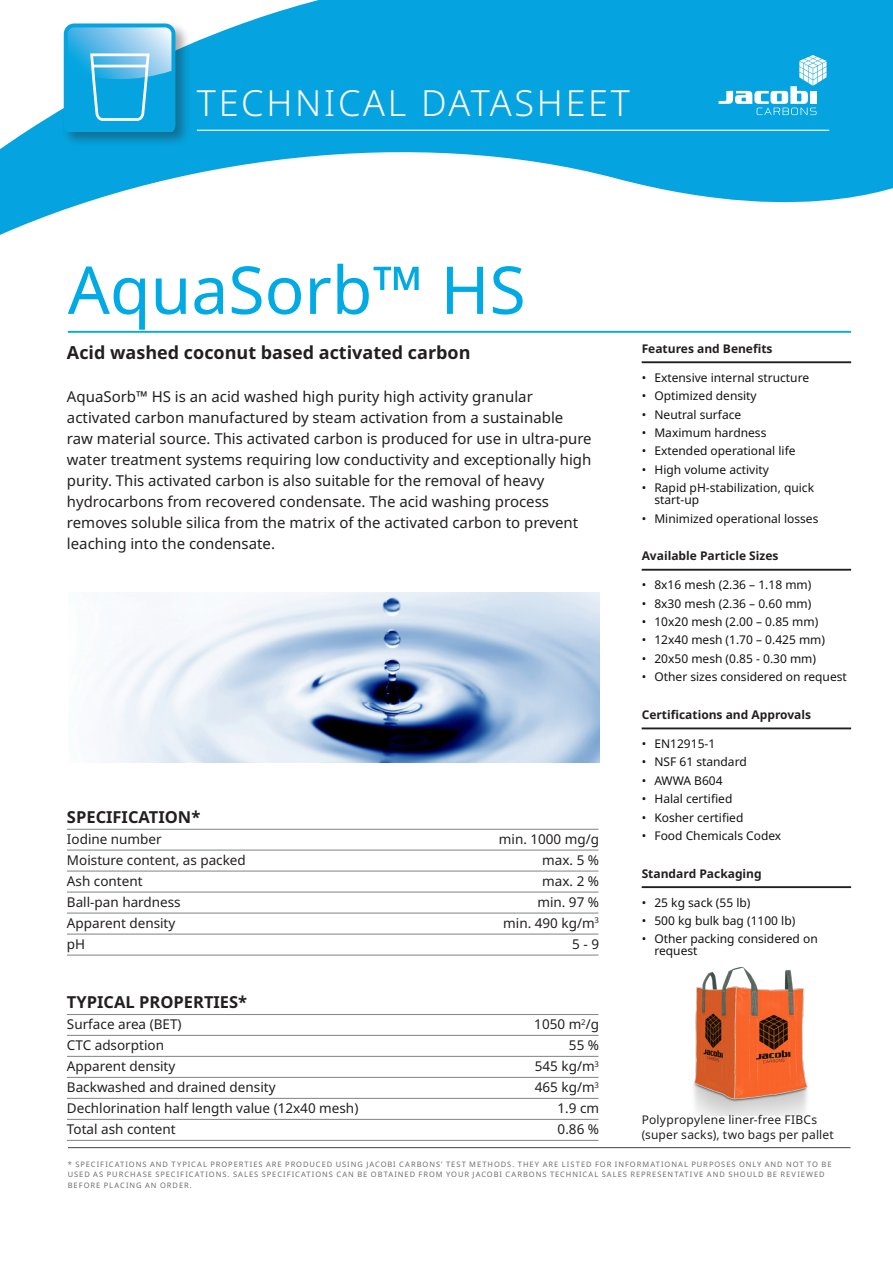
<style>
.page{position:relative;width:893px;height:1263px;background:#fff}
.page>*{position:absolute;margin:0;border:0;box-sizing:border-box;transform-origin:0 0}
.TDS_Product_name{font:66px "Noto Sans";color:#00abe5}
.Header__Technical_da{font:300 36px "Noto Sans";letter-spacing:.075em;color:#fff}
.TDS_Sub_title{font:700 18px "Noto Sans";color:#231f20}
.TDS_Spec___typical_p{font:700 16.5px "Noto Sans";color:#231f20}
.TDS_Introduction_tex{font:15px/21px "Noto Sans";color:#231f20}
.TDS_Spec___typical_p-2{font:13.5px "Noto Sans";color:#231f20}
.t1{font:12px/12px "Noto Sans";color:#111211}
.TDS_Features___Benef{font:700 12px "Noto Sans";color:#231f20}
.TDS_Polypropylene_ba{font:12px/15px "Noto Sans";letter-spacing:.015em;color:#231f20}
.TDS_Specs_are_typica{font:7.5px/10.5px "Noto Sans";letter-spacing:.13em;color:#6c6d70}
</style>
<div class="page">
<img style="left:693px;top:968px;width:115px;height:147px">
<hr style="left:642px;top:361px;width:209px;height:2px;background:#231f20">
<hr style="left:642px;top:569px;width:209px;height:2px;background:#231f20">
<hr style="left:642px;top:727px;width:209px;height:2px;background:#231f20">
<hr style="left:642px;top:886px;width:209px;height:2px;background:#231f20">
<hr style="left:68px;top:331px;width:783px;height:2px;background:#00abe5">
<hr style="left:67px;top:829px;width:531px;height:1px;background:#808285">
<hr style="left:67px;top:850px;width:531px;height:1px;background:#808285">
<hr style="left:67px;top:871px;width:531px;height:1px;background:#808285">
<hr style="left:67px;top:892px;width:531px;height:1px;background:#808285">
<hr style="left:67px;top:913px;width:531px;height:1px;background:#808285">
<hr style="left:67px;top:934px;width:531px;height:1px;background:#808285">
<hr style="left:67px;top:955px;width:531px;height:1px;background:#808285">
<hr style="left:67px;top:1014px;width:531px;height:1px;background:#808285">
<hr style="left:67px;top:1035px;width:531px;height:1px;background:#808285">
<hr style="left:67px;top:1056px;width:531px;height:1px;background:#808285">
<hr style="left:67px;top:1077px;width:531px;height:1px;background:#808285">
<hr style="left:67px;top:1098px;width:531px;height:1px;background:#808285">
<hr style="left:67px;top:1119px;width:531px;height:1px;background:#808285">
<hr style="left:67px;top:1140px;width:531px;height:1px;background:#808285">
<img style="left:93px;top:592px;width:507px;height:170px">
<svg style="left:0;top:0;width:893px;height:235px;fill:#05a4e0"></svg>
<hr style="left:197px;top:130px;width:632px;height:1px;background:#fff">
<div style="left:61px;top:21px;width:130px;height:126px;background:#231f20;opacity:.4"></div>
<svg style="left:64px;top:23px;width:111px;height:109px;background:#40b6e6"></svg>
<hr style="left:68px;top:1147px;width:782px;height:1px;background:#57585a">
<svg style="left:719px;top:55px;width:107px;height:60px"></svg>
<p class="Header__Technical_da" style="left:197px;top:78px;width:435px">TECHNICAL DATASHEET</p>
<p class="TDS_Product_name" style="left:68px;top:243px;width:459px">AquaSorb™ HS</p>
<p class="TDS_Sub_title" style="left:67px;top:340px;width:405px">Acid washed coconut based activated carbon</p>
<p class="TDS_Introduction_tex" style="left:67px;top:386px;width:526px">AquaSorb™ HS is an acid washed high purity high activity granular activated carbon manufactured by steam activation from a sustainable raw material source. This activated carbon is produced for use in ultra-pure water treatment systems requiring low conductivity and exceptionally high purity. This activated carbon is also suitable for the removal of heavy hydrocarbons from recovered condensate. The acid washing process removes soluble silica from the matrix of the activated carbon to prevent leaching into the condensate.</p>
<p class="TDS_Spec___typical_p" style="left:67px;top:805px;width:135px">SPECIFICATION*</p>
<p class="TDS_Spec___typical_p-2" style="left:67px;top:829px;width:96px">Iodine number</p>
<p class="TDS_Spec___typical_p-2" style="left:67px;top:850px;width:180px">Moisture content, as packed</p>
<p class="TDS_Spec___typical_p-2" style="left:67px;top:871px;width:77px">Ash content</p>
<p class="TDS_Spec___typical_p-2" style="left:67px;top:892px;width:115px">Ball-pan hardness</p>
<p class="TDS_Spec___typical_p-2" style="left:67px;top:913px;width:110px">Apparent density</p>
<p class="TDS_Spec___typical_p-2" style="left:67px;top:934px;width:20px">pH</p>
<p class="TDS_Spec___typical_p-2" style="left:499px;top:829px;width:102px">min. 1000 mg/g</p>
<p class="TDS_Spec___typical_p-2" style="left:542px;top:850px;width:58px">max. 5 %</p>
<p class="TDS_Spec___typical_p-2" style="left:542px;top:871px;width:58px">max. 2 %</p>
<p class="TDS_Spec___typical_p-2" style="left:537px;top:892px;width:63px">min. 97 %</p>
<p class="TDS_Spec___typical_p-2" style="left:503px;top:913px;width:97px">min. 490 kg/m<sup>3</sup></p>
<p class="TDS_Spec___typical_p-2" style="left:572px;top:934px;width:28px">5 - 9</p>
<p class="TDS_Features___Benef" style="left:642px;top:340px;width:132px">Features and Benefits</p>
<p class="t1" style="left:642px;top:372px;width:169px">• Extensive internal structure</p>
<p class="t1" style="left:642px;top:390px;width:117px">• Optimized density</p>
<p class="t1" style="left:642px;top:408px;width:101px">• Neutral surface</p>
<p class="t1" style="left:642px;top:427px;width:126px">• Maximum hardness</p>
<p class="t1" style="left:642px;top:445px;width:155px">• Extended operational life</p>
<p class="t1" style="left:642px;top:464px;width:129px">• High volume activity</p>
<p class="t1" style="left:654px;top:482px;width:161px;text-indent:-13px">• Rapid pH-stabilization, quick start-up</p>
<p class="t1" style="left:642px;top:512px;width:178px">• Minimized operational losses</p>
<p class="TDS_Features___Benef" style="left:642px;top:547px;width:138px">Available Particle Sizes</p>
<p class="t1" style="left:642px;top:579px;width:171px">• 8x16 mesh (2.36 – 1.18 mm)</p>
<p class="t1" style="left:642px;top:598px;width:171px">• 8x30 mesh (2.36 – 0.60 mm)</p>
<p class="t1" style="left:642px;top:616px;width:178px">• 10x20 mesh (2.00 – 0.85 mm)</p>
<p class="t1" style="left:642px;top:634px;width:185px">• 12x40 mesh (1.70 – 0.425 mm)</p>
<p class="t1" style="left:642px;top:653px;width:176px">• 20x50 mesh (0.85 - 0.30 mm)</p>
<p class="t1" style="left:642px;top:671px;width:207px">• Other sizes considered on request</p>
<p class="TDS_Features___Benef" style="left:642px;top:706px;width:171px">Certifications and Approvals</p>
<p class="t1" style="left:642px;top:738px;width:75px">• EN12915-1</p>
<p class="t1" style="left:642px;top:756px;width:107px">• NSF 61 standard</p>
<p class="t1" style="left:642px;top:775px;width:82px">• AWWA B604</p>
<p class="t1" style="left:642px;top:793px;width:92px">• Halal certified</p>
<p class="t1" style="left:642px;top:811px;width:103px">• Kosher certified</p>
<p class="t1" style="left:642px;top:830px;width:141px">• Food Chemicals Codex</p>
<p class="TDS_Features___Benef" style="left:642px;top:865px;width:122px">Standard Packaging</p>
<p class="t1" style="left:642px;top:897px;width:110px">• 25 kg sack (55 lb)</p>
<p class="t1" style="left:642px;top:915px;width:155px">• 500 kg bulk bag (1100 lb)</p>
<p class="t1" style="left:654px;top:933px;width:165px;text-indent:-13px">• Other packing considered on request</p>
<p class="TDS_Spec___typical_p" style="left:67px;top:990px;width:182px">TYPICAL PROPERTIES*</p>
<p class="TDS_Spec___typical_p-2" style="left:67px;top:1015px;width:116px">Surface area (BET)</p>
<p class="TDS_Spec___typical_p-2" style="left:67px;top:1036px;width:99px">CTC adsorption</p>
<p class="TDS_Spec___typical_p-2" style="left:67px;top:1057px;width:110px">Apparent density</p>
<p class="TDS_Spec___typical_p-2" style="left:67px;top:1078px;width:210px">Backwashed and drained density</p>
<p class="TDS_Spec___typical_p-2" style="left:67px;top:1099px;width:293px">Dechlorination half length value (12x40 mesh)</p>
<p class="TDS_Spec___typical_p-2" style="left:67px;top:1120px;width:110px">Total ash content</p>
<p class="TDS_Polypropylene_ba" style="left:642px;top:1113px;width:194px">Polypropylene liner-free FIBCs (super sacks), two bags per pallet</p>
<p class="TDS_Spec___typical_p-2" style="left:534px;top:1015px;width:66px">1050 m<sup>2</sup>/g</p>
<p class="TDS_Spec___typical_p-2" style="left:569px;top:1036px;width:32px">55 %</p>
<p class="TDS_Spec___typical_p-2" style="left:535px;top:1057px;width:66px">545 kg/m<sup>3</sup></p>
<p class="TDS_Spec___typical_p-2" style="left:535px;top:1078px;width:66px">465 kg/m<sup>3</sup></p>
<p class="TDS_Spec___typical_p-2" style="left:557px;top:1099px;width:43px">1.9 cm</p>
<p class="TDS_Spec___typical_p-2" style="left:558px;top:1120px;width:43px">0.86 %</p>
<p class="TDS_Specs_are_typica" style="left:68px;top:1159px;width:765px">* SPECIFICATIONS AND TYPICAL PROPERTIES ARE PRODUCED USING JACOBI CARBONS’ TEST METHODS. THEY ARE LISTED FOR INFORMATIONAL PURPOSES ONLY AND NOT TO BE<br>USED AS PURCHASE SPECIFICATIONS. SALES SPECIFICATIONS CAN BE OBTAINED FROM YOUR JACOBI CARBONS TECHNICAL SALES REPRESENTATIVE AND SHOULD BE REVIEWED<br>BEFORE PLACING AN ORDER.</p>
</div>
